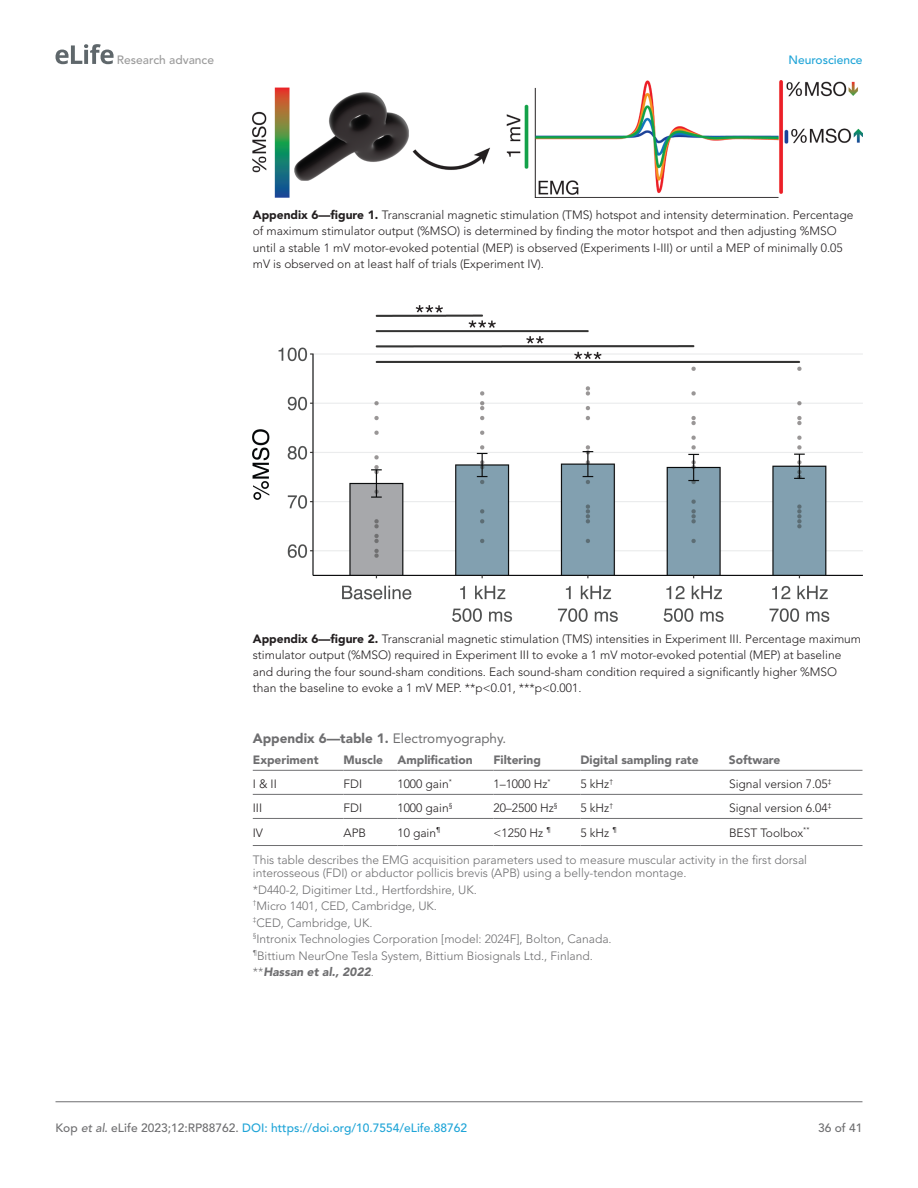
<style>
.page{position:relative;width:918px;height:1188px;background:#fff}
.page>*{position:absolute;margin:0;border:0;box-sizing:border-box;transform-origin:0 0}
.t1{font:900 13.5px "Avenir LT Std";color:#6e6e70}
.t2{font:300 12px/16.5px "Avenir LT Std";color:#231f20}
.t3{font:300 12px/16.5px "Avenir LT Std";color:#6e6e70}
.t4{font:500 12px "Avenir LT Std";color:#1ea4d7}
.t5{font:900 12px "Avenir LT Std";color:#6e6e70}
.t6{font:500 12px "Avenir LT Std";color:#9a9a9a}
.t7{font:500 12px "Avenir LT Std";color:#6e6e70}
.s1{font-weight:900}
.s2{font-weight:400}
.s3{font-weight:900;font-style:italic}
.s4{color:#6e6e70}
.s5{font-style:italic;color:#6e6e70}
</style>
<div class="page">
<svg style="left:56px;top:44px;width:58px;height:20px"></svg>
<hr style="left:56px;top:1101px;width:806px;height:1px;background:#6e6e70">
<img style="left:253px;top:81px;width:609px;height:117px">
<img style="left:253px;top:305px;width:609px;height:317px">
<hr style="left:253px;top:770px;width:91px;height:1px;background:#6e6e70">
<hr style="left:344px;top:770px;width:54px;height:1px;background:#6e6e70">
<hr style="left:398px;top:770px;width:96px;height:1px;background:#6e6e70">
<hr style="left:494px;top:770px;width:86px;height:1px;background:#6e6e70">
<hr style="left:580px;top:770px;width:149px;height:1px;background:#6e6e70">
<hr style="left:729px;top:770px;width:133px;height:1px;background:#6e6e70">
<hr style="left:253px;top:794px;width:91px;height:1px;background:#6e6e70">
<hr style="left:344px;top:794px;width:54px;height:1px;background:#6e6e70">
<hr style="left:398px;top:794px;width:96px;height:1px;background:#6e6e70">
<hr style="left:494px;top:794px;width:86px;height:1px;background:#6e6e70">
<hr style="left:580px;top:794px;width:149px;height:1px;background:#6e6e70">
<hr style="left:729px;top:794px;width:133px;height:1px;background:#6e6e70">
<hr style="left:253px;top:818px;width:91px;height:1px;background:#6e6e70">
<hr style="left:344px;top:818px;width:54px;height:1px;background:#6e6e70">
<hr style="left:344px;top:845px;width:54px;height:1px;background:#6e6e70">
<hr style="left:398px;top:818px;width:96px;height:1px;background:#6e6e70">
<hr style="left:398px;top:845px;width:96px;height:1px;background:#6e6e70">
<hr style="left:494px;top:818px;width:86px;height:1px;background:#6e6e70">
<hr style="left:494px;top:845px;width:86px;height:1px;background:#6e6e70">
<hr style="left:580px;top:818px;width:149px;height:1px;background:#6e6e70">
<hr style="left:580px;top:845px;width:149px;height:1px;background:#6e6e70">
<hr style="left:729px;top:818px;width:133px;height:1px;background:#6e6e70">
<hr style="left:729px;top:845px;width:133px;height:1px;background:#6e6e70">
<hr style="left:253px;top:845px;width:91px;height:1px;background:#6e6e70">
<p class="t6" style="left:117px;top:53px;width:99px">Research advance</p>
<p class="t4" style="left:788px;top:53px;width:76px">Neuroscience</p>
<p class="t2" style="left:253px;top:206px;width:602px"><span class="s1">Appendix 6—figure 1.</span> Transcranial magnetic stimulation (TMS) hotspot and intensity determination. Percentage of maximum stimulator output (%MSO) is determined by finding the motor hotspot and then adjusting %MSO until a stable 1 mV motor-evoked potential (MEP) is observed (Experiments I-III) or until a MEP of minimally 0.05 mV is observed on at least half of trials (Experiment IV).</p>
<p class="t2" style="left:253px;top:630px;width:610px"><span class="s1">Appendix 6—figure 2.</span> Transcranial magnetic stimulation (TMS) intensities in Experiment III. Percentage maximum stimulator output (%MSO) required in Experiment III to evoke a 1 mV motor-evoked potential (MEP) at baseline and during the four sound-sham conditions. Each sound-sham condition required a significantly higher %MSO than the baseline to evoke a 1 mV MEP. **p&lt;0.01, ***p&lt;0.001.</p>
<p class="t1" style="left:253px;top:730px;width:255px">Appendix 6—table 1. <span class="s2">Electromyography.</span></p>
<p class="t5" style="left:253px;top:753px;width:67px">Experiment</p>
<p class="t5" style="left:343px;top:753px;width:131px">Muscle Amplification</p>
<p class="t5" style="left:493px;top:753px;width:49px">Filtering</p>
<p class="t5" style="left:580px;top:753px;width:120px">Digital sampling rate</p>
<p class="t5" style="left:729px;top:753px;width:53px">Software</p>
<p class="t2" style="left:253px;top:776px;width:26px">I &amp; II</p>
<p class="t2" style="left:343px;top:776px;width:20px">FDI</p>
<p class="t2" style="left:397px;top:776px;width:56px">1000 gain<sup>*</sup></p>
<p class="t2" style="left:494px;top:776px;width:59px">1–1000 Hz<sup>*</sup></p>
<p class="t2" style="left:580px;top:776px;width:34px">5 kHz<sup>†</sup></p>
<p class="t2" style="left:729px;top:776px;width:104px">Signal version 7.05<sup>‡</sup></p>
<p class="t2" style="left:253px;top:800px;width:11px">III</p>
<p class="t2" style="left:343px;top:800px;width:20px">FDI</p>
<p class="t2" style="left:397px;top:800px;width:56px">1000 gain<sup>§</sup></p>
<p class="t2" style="left:494px;top:800px;width:66px">20–2500 Hz<sup>§</sup></p>
<p class="t2" style="left:580px;top:800px;width:34px">5 kHz<sup>†</sup></p>
<p class="t2" style="left:729px;top:800px;width:104px">Signal version 6.04<sup>‡</sup></p>
<p class="t2" style="left:253px;top:824px;width:12px">IV</p>
<p class="t2" style="left:343px;top:824px;width:24px">APB</p>
<p class="t2" style="left:397px;top:824px;width:44px">10 gain<sup>¶</sup></p>
<p class="t2" style="left:494px;top:824px;width:59px">&lt;1250 Hz <sup>¶</sup></p>
<p class="t2" style="left:580px;top:824px;width:38px">5 kHz <sup>¶</sup></p>
<p class="t2" style="left:729px;top:824px;width:82px">BEST Toolbox<sup>**</sup></p>
<p class="t3" style="left:253px;top:853px;width:556px;line-height:13.5px">This table describes the EMG acquisition parameters used to measure muscular activity in the first dorsal interosseous (FDI) or abductor pollicis brevis (APB) using a belly-tendon montage.</p>
<p class="t3" style="left:253px;top:881px;width:360px">*D440-2, Digitimer Ltd., Hertfordshire, UK.<br><sup>†</sup>Micro 1401, CED, Cambridge, UK.<br><sup>‡</sup>CED, Cambridge, UK.<br><sup>§</sup>Intronix Technologies Corporation [model: 2024F], Bolton, Canada. <sup>¶</sup>Bittium NeurOne Tesla System, Bittium Biosignals Ltd., Finland. **<span class="s3">Hassan et al., 2022</span>.</p>
<p class="t4" style="left:56px;top:1121px;width:413px"><span class="s4">Kop</span> <span class="s5">et al</span><span class="s4">. eLife 2023;12:RP88762.</span> DOI: https://doi.org/10.7554/eLife.88762</p>
<p class="t7" style="left:818px;top:1121px;width:46px">36 of 41</p>
</div>
